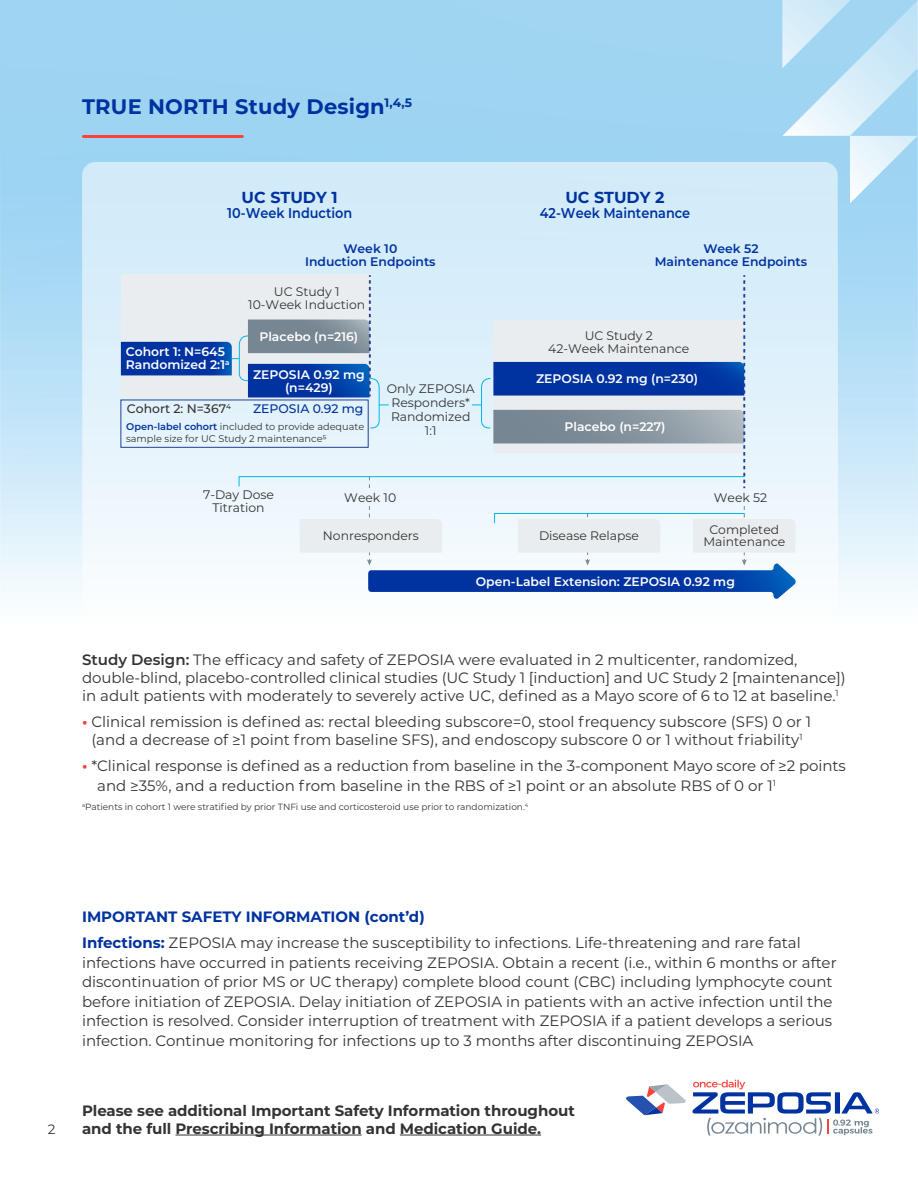
<style>
.page{position:relative;width:918px;height:1188px;background:#fff}
.page>*{position:absolute;margin:0;border:0;box-sizing:border-box;transform-origin:0 0}
.t1{font:700 21px "Montserrat";letter-spacing:.01em;color:#0032a0}
.t2{font:700 15.9px "Montserrat";color:#0032a0}
.t3{font:15px/19.5px "Montserrat";color:#333}
.t4{font:700 15px "Montserrat";letter-spacing:-.005em;color:#333}
.t5{font:700 15px "Montserrat";color:#0032a0}
.t6{font:600 14.1px "Montserrat";color:#0032a0;scale:.91 1}
.t7{font:13.5px "Montserrat";color:#333}
.t8{font:12.45px/13.2px "Montserrat";color:#333;text-align:center}
.t9{font:600 12.45px/13.2px "Montserrat";color:#fff}
.t10{font:600 12.45px/13.2px "Montserrat";color:#0032a0;text-align:center}
.t11{font:500 12.45px "Montserrat";color:#333}
.t12{font:500 12.45px "Montserrat";color:#0032a0}
.t13{font:9.75px/11.6px "Montserrat";color:#333}
.t14{font:9px "Montserrat";color:#333}
.s1{font-weight:600;color:#0032a0}
.s2{font-weight:600}
.s3{font-weight:700;color:#f9423a}
.s4{font-weight:700;color:#0032a0}
</style>
<div class="page">
<img style="left:0;top:0;width:918px;height:593px">
<svg style="left:782px;top:0;width:136px;height:203px;background:#bae0f5"></svg>
<hr style="left:176px;top:1135px;width:186px;height:1px;background:#333">
<hr style="left:400px;top:1135px;width:141px;height:1px;background:#333">
<svg style="left:626px;top:1084px;width:60px;height:31px"></svg>
<svg style="left:693px;top:1080px;width:186px;height:56px"></svg>
<div style="left:82px;top:162px;width:756px;height:453px;background:linear-gradient(to bottom,#cde9f8,#f8fcfe);border-radius:14px"></div>
<svg style="left:121px;top:275px;width:624px;height:215px;background:#becfe3"></svg>
<svg style="left:300px;top:506px;width:496px;height:94px"></svg>
<div style="left:120px;top:400px;width:249px;height:48px;border:1px solid #233e94"></div>
<hr style="left:83px;top:135px;width:159px;height:3px;background:#f9423a">
<p class="t1" style="left:82px;top:91px;width:332px">TRUE NORTH Study Design<sup>1,4,5</sup></p>
<p class="t2" style="left:242px;top:186px;width:97px">UC STUDY 1</p>
<p class="t6" style="left:227px;top:203px;width:139px">10-Week Induction</p>
<p class="t10" style="left:305px;top:241px;width:132px">Week 10<br>Induction Endpoints</p>
<p class="t8" style="left:248px;top:285px;width:118px">UC Study 1<br>10-Week Induction</p>
<p class="t9" style="left:126px;top:345px;width:105px">Cohort 1: N=645<br>Randomized 2:1<sup>a</sup></p>
<p class="t11" style="left:127px;top:400px;width:105px">Cohort 2: N=367<sup>4</sup></p>
<p class="t9" style="left:259px;top:329px;width:100px">Placebo (n=216)</p>
<p class="t9" style="left:253px;top:367px;width:113px;text-align:center">ZEPOSIA 0.92 mg (n=429)</p>
<p class="t12" style="left:253px;top:400px;width:112px">ZEPOSIA 0.92 mg</p>
<p class="t13" style="left:126px;top:421px;width:240px"><span class="s1">Open-label cohort</span> included to provide adequate sample size for UC Study 2 maintenance5</p>
<p class="t8" style="left:387px;top:381px;width:89px;line-height:14.1px">Only ZEPOSIA<br>Responders*<br>Randomized<br>1:1</p>
<p class="t2" style="left:565px;top:186px;width:101px">UC STUDY 2</p>
<p class="t6" style="left:540px;top:203px;width:167px">42-Week Maintenance</p>
<p class="t10" style="left:655px;top:241px;width:154px">Week 52<br>Maintenance Endpoints</p>
<p class="t8" style="left:548px;top:328px;width:143px">UC Study 2<br>42-Week Maintenance</p>
<p class="t9" style="left:536px;top:372px;width:164px">ZEPOSIA 0.92 mg (n=230)</p>
<p class="t9" style="left:565px;top:420px;width:103px">Placebo (n=227)</p>
<p class="t8" style="left:203px;top:487px;width:72px">7-Day Dose<br>Titration</p>
<p class="t8" style="left:344px;top:490px;width:54px">Week 10</p>
<p class="t8" style="left:714px;top:490px;width:55px">Week 52</p>
<p class="t8" style="left:323px;top:529px;width:98px">Nonresponders</p>
<p class="t8" style="left:539px;top:529px;width:102px">Disease Relapse</p>
<p class="t8" style="left:703px;top:522px;width:83px;line-height:12.5px">Completed<br>Maintenance</p>
<p class="t9" style="left:476px;top:574px;width:261px">Open-Label Extension: ZEPOSIA 0.92 mg</p>
<p class="t3" style="left:82px;top:650px;width:765px;line-height:18px"><span class="s2">Study Design:</span> The efficacy and safety of ZEPOSIA were evaluated in 2 multicenter, randomized, double-blind, placebo-controlled clinical studies (UC Study 1 [induction] and UC Study 2 [maintenance]) in adult patients with moderately to severely active UC, defined as a Mayo score of 6 to 12 at baseline.<sup>1</sup></p>
<p class="t3" style="left:82px;top:712px;width:731px;line-height:18px;text-align:center"><span class="s3">•</span> Clinical remission is defined as: rectal bleeding subscore=0, stool frequency subscore (SFS) 0 or 1 (and a decrease of ≥1 point from baseline SFS), and endoscopy subscore 0 or 1 without friability<sup>1</sup></p>
<p class="t3" style="left:97px;top:756px;width:750px;text-indent:-15px"><span class="s3">•</span> *Clinical response is defined as a reduction from baseline in the 3-component Mayo score of ≥2 points and ≥35%, and a reduction from baseline in the RBS of ≥1 point or an absolute RBS of 0 or 1<sup>1</sup></p>
<p class="t14" style="left:82px;top:800px;width:448px"><sup>a</sup>Patients in cohort 1 were stratified by prior TNFi use and corticosteroid use prior to randomization.<sup>4</sup></p>
<p class="t5" style="left:82px;top:906px;width:344px">IMPORTANT SAFETY INFORMATION (cont’d)</p>
<p class="t3" style="left:82px;top:932px;width:756px"><span class="s4">Infections:</span> ZEPOSIA may increase the susceptibility to infections. Life-threatening and rare fatal infections have occurred in patients receiving ZEPOSIA. Obtain a recent (i.e., within 6 months or after discontinuation of prior MS or UC therapy) complete blood count (CBC) including lymphocyte count before initiation of ZEPOSIA. Delay initiation of ZEPOSIA in patients with an active infection until the infection is resolved. Consider interruption of treatment with ZEPOSIA if a patient develops a serious infection. Continue monitoring for infections up to 3 months after discontinuing ZEPOSIA</p>
<p class="t4" style="left:82px;top:1099px;width:494px">Please see additional Important Safety Information throughout</p>
<p class="t7" style="left:48px;top:1120px;width:9px">2</p>
<p class="t4" style="left:82px;top:1117px;width:461px">and the full Prescribing Information and Medication Guide.</p>
</div>
